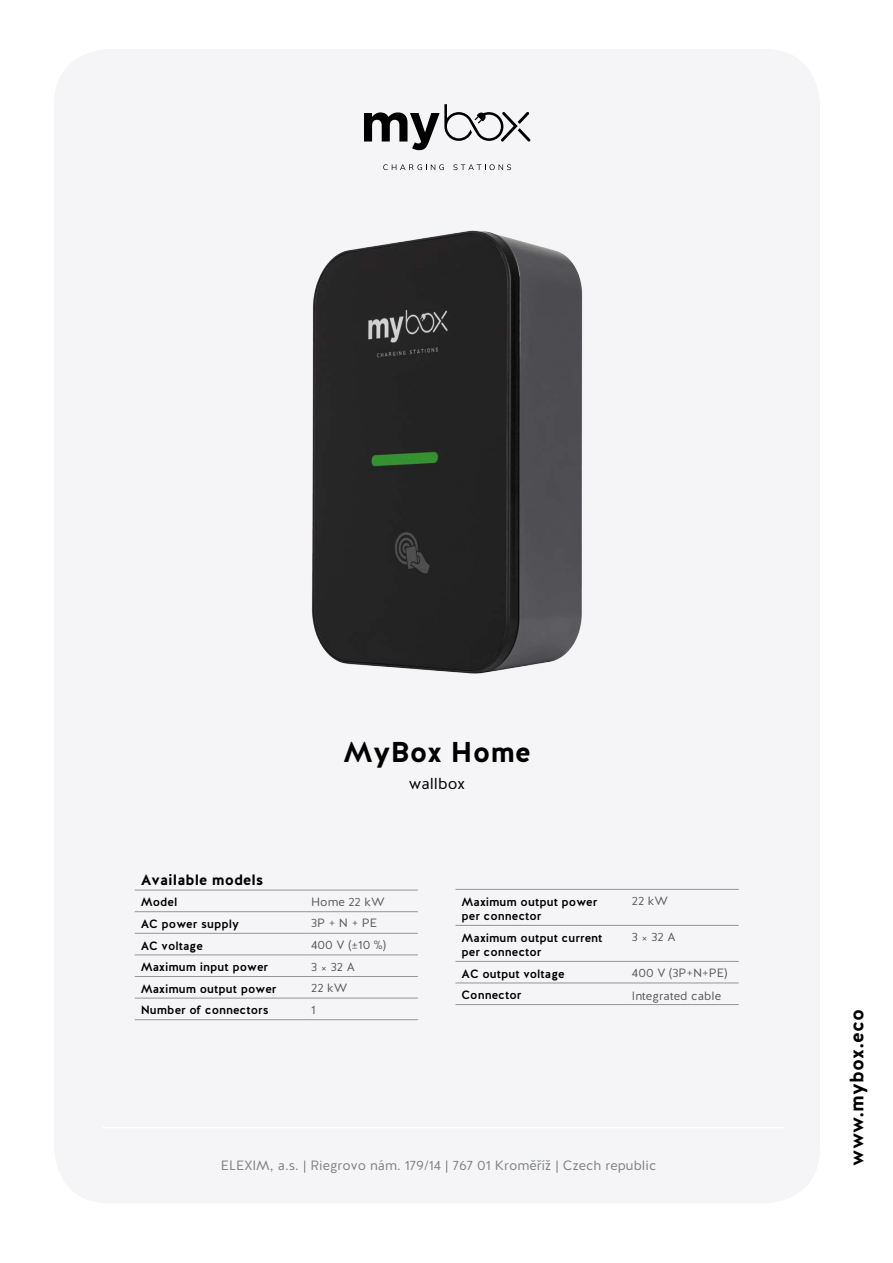
<style>
.page{position:relative;width:893px;height:1263px;background:#fff}
.page>*{position:absolute;margin:0;border:0;box-sizing:border-box;transform-origin:0 0}
.t1{font:700 28.65px "Halis R";color:#000}
.t2{font:700 19.5px "Halis R";color:#000}
.t3{font:15.9px "Halis R";color:#000}
.t4{font:700 15px "Halis R";color:#000}
.t5{font:13.5px "Halis R";color:#808285}
.t6{font:500 12px/14.4px "Halis R";color:#000}
.t7{font:12px "Halis R";color:#58595b}
.s1{font-family:"Freight Sans Pro";color:#58595b}
</style>
<div class="page">
<div style="left:54px;top:49px;width:766px;height:1154px;background:#f5f5f7;border-radius:55px"></div>
<svg style="left:364px;top:104px;width:167px;height:46px"></svg>
<svg style="left:383px;top:164px;width:61px;height:6px"></svg>
<svg style="left:453px;top:164px;width:58px;height:6px"></svg>
<hr style="left:103px;top:1127px;width:680px;height:1px;background:#fff">
<hr style="left:135px;top:890px;width:170px;height:1px;background:#939598">
<hr style="left:305px;top:890px;width:113px;height:1px;background:#939598">
<hr style="left:135px;top:911px;width:170px;height:1px;background:#939598">
<hr style="left:305px;top:911px;width:113px;height:1px;background:#939598">
<hr style="left:135px;top:933px;width:170px;height:1px;background:#939598">
<hr style="left:305px;top:933px;width:113px;height:1px;background:#939598">
<hr style="left:135px;top:955px;width:170px;height:1px;background:#939598">
<hr style="left:305px;top:955px;width:113px;height:1px;background:#939598">
<hr style="left:135px;top:976px;width:170px;height:1px;background:#939598">
<hr style="left:305px;top:976px;width:113px;height:1px;background:#939598">
<hr style="left:135px;top:998px;width:170px;height:1px;background:#939598">
<hr style="left:305px;top:998px;width:113px;height:1px;background:#939598">
<hr style="left:135px;top:1019px;width:170px;height:1px;background:#939598">
<hr style="left:305px;top:1019px;width:113px;height:1px;background:#939598">
<hr style="left:455px;top:889px;width:171px;height:1px;background:#939598">
<hr style="left:626px;top:889px;width:113px;height:1px;background:#939598">
<hr style="left:455px;top:925px;width:171px;height:1px;background:#939598">
<hr style="left:626px;top:925px;width:113px;height:1px;background:#939598">
<hr style="left:455px;top:961px;width:171px;height:1px;background:#939598">
<hr style="left:626px;top:961px;width:113px;height:1px;background:#939598">
<hr style="left:455px;top:983px;width:171px;height:1px;background:#939598">
<hr style="left:626px;top:983px;width:113px;height:1px;background:#939598">
<hr style="left:455px;top:1004px;width:171px;height:1px;background:#939598">
<hr style="left:626px;top:1004px;width:113px;height:1px;background:#939598">
<img style="left:311px;top:230px;width:272px;height:444px">
<h1 class="t1" style="left:343px;top:733px;width:189px">MyBox Home</h1>
<h3 class="t3" style="left:409px;top:773px;width:58px">wallbox</h3>
<p class="t4" style="left:141px;top:870px;width:124px">Available models</p>
<p class="t6" style="left:141px;top:894px;width:38px">Model</p>
<p class="t7" style="left:311px;top:894px;width:75px">Home 22 kW</p>
<p class="t6" style="left:141px;top:917px;width:100px">AC power supply</p>
<p class="t7" style="left:311px;top:915px;width:68px">3P + N + PE</p>
<p class="t6" style="left:141px;top:938px;width:64px">AC voltage</p>
<p class="t7" style="left:311px;top:937px;width:76px">400 V (±10 %)</p>
<p class="t6" style="left:141px;top:960px;width:129px">Maximum input power</p>
<p class="t7" style="left:311px;top:959px;width:45px">3 × 32 A</p>
<p class="t6" style="left:141px;top:981px;width:137px">Maximum output power</p>
<p class="t7" style="left:311px;top:980px;width:38px">22 kW</p>
<p class="t6" style="left:141px;top:1003px;width:130px">Number of connectors</p>
<p class="t7" style="left:311px;top:1002px;width:6px">1</p>
<p class="t6" style="left:461px;top:894px;width:137px">Maximum output power per connector</p>
<p class="t7" style="left:632px;top:893px;width:38px">22 kW</p>
<p class="t6" style="left:461px;top:930px;width:143px">Maximum output current per connector</p>
<p class="t7" style="left:632px;top:929px;width:45px">3 × 32 A</p>
<p class="t6" style="left:461px;top:966px;width:105px">AC output voltage</p>
<p class="t7" style="left:632px;top:965px;width:97px">400 V (3P+N+PE)</p>
<p class="t6" style="left:461px;top:988px;width:61px">Connector</p>
<p class="t7" style="left:632px;top:988px;width:91px">Integrated cable</p>
<p class="t5" style="left:221px;top:1157px;width:437px">ELEXIM, a.s. <span class="s1">|</span> Riegrovo nám. 179/14 <span class="s1">|</span> 767 01 Kroměříž <span class="s1">|</span> Czech republic</p>
<h2 class="t2" style="left:844px;top:1166px;width:158px;rotate:-90deg">www.mybox.eco</h2>
</div>
